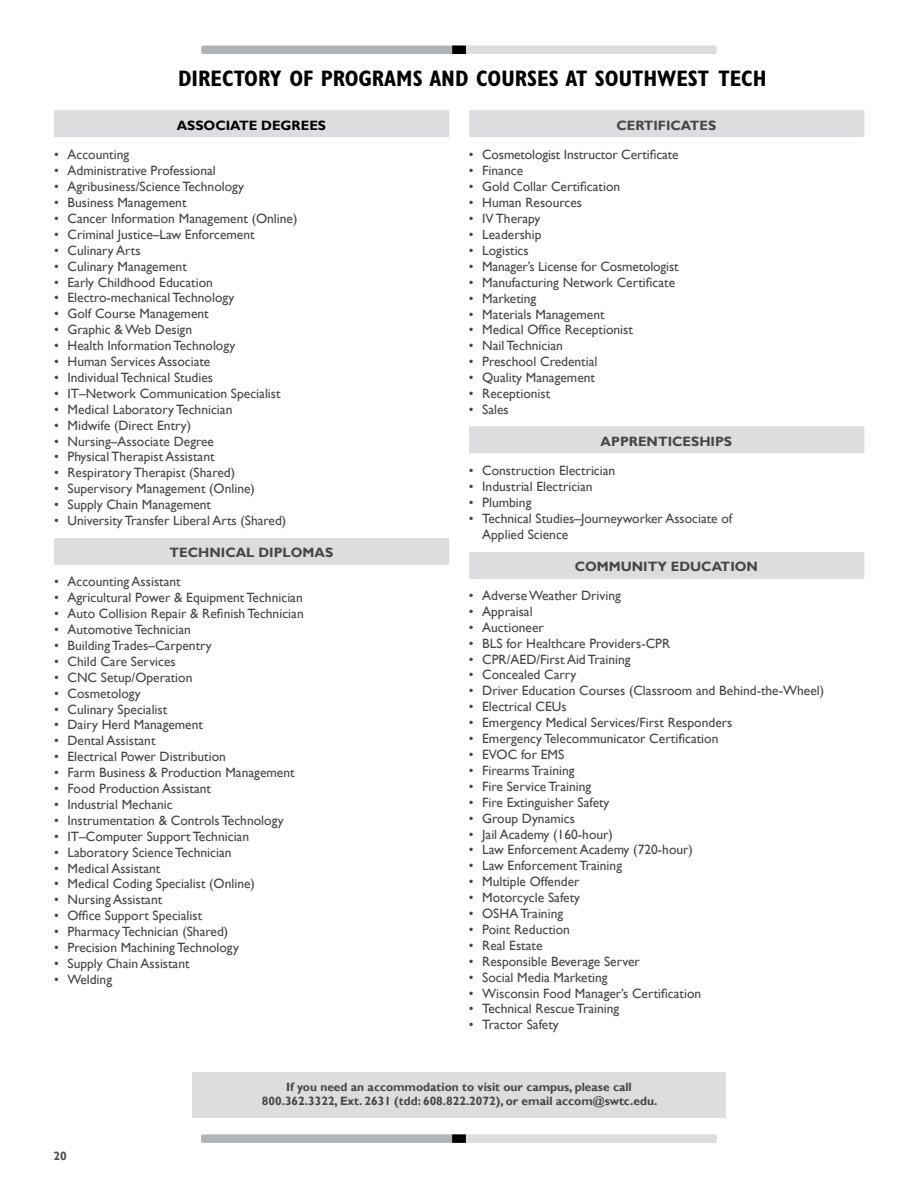
<style>
.page{position:relative;width:918px;height:1188px;background:#fff}
.page>*{position:absolute;margin:0;border:0;box-sizing:border-box;transform-origin:0 0}
.t1{font:700 condensed 22.5px "Gill Sans MT Std";color:#000}
.t2{font:13.5px/15.9px "Gill Sans";color:#464547}
.t3{font:700 13.5px "Gill Sans";color:#464547}
.t4{font:700 13.5px "Gill Sans";color:#000}
.t5{font:700 12px/14.4px "Gill Sans";color:#464547;text-align:center}
.t6{font:700 12px "Gill Sans";color:#4d4d4f}
</style>
<div class="page">
<div style="left:202px;top:46px;width:256px;height:7px;background:#b1b4b6;border-radius:2px"></div>
<div style="left:201px;top:46px;width:258px;height:8px;border:2px solid #b1b4b6;border-radius:2px"></div>
<div style="left:460px;top:46px;width:256px;height:7px;background:#dcddde;border-radius:2px"></div>
<div style="left:459px;top:46px;width:258px;height:8px;border:2px solid #dcddde;border-radius:2px"></div>
<div style="left:452px;top:46px;width:14px;height:8px;background:#000"></div>
<div style="left:202px;top:1135px;width:256px;height:7px;background:#b1b4b6;border-radius:2px"></div>
<div style="left:201px;top:1134px;width:258px;height:9px;border:2px solid #b1b4b6;border-radius:2px"></div>
<div style="left:460px;top:1135px;width:256px;height:7px;background:#dcddde;border-radius:2px"></div>
<div style="left:459px;top:1134px;width:258px;height:9px;border:2px solid #dcddde;border-radius:2px"></div>
<div style="left:452px;top:1134px;width:14px;height:9px;background:#000;border:2px solid #000"></div>
<div style="left:469px;top:110px;width:395px;height:27px;background:#dcddde"></div>
<div style="left:469px;top:552px;width:395px;height:27px;background:#dcddde"></div>
<div style="left:469px;top:426px;width:395px;height:27px;background:#dcddde"></div>
<div style="left:54px;top:538px;width:395px;height:27px;background:#dcddde"></div>
<div style="left:54px;top:110px;width:395px;height:27px;background:#dcddde"></div>
<div style="left:192px;top:1072px;width:534px;height:46px;background:#dcddde"></div>
<h1 class="t1" style="left:178px;top:65px;width:590px">DIRECTORY OF PROGRAMS AND COURSES AT SOUTHWEST TECH</h1>
<p class="t4" style="left:177px;top:117px;width:151px">ASSOCIATE DEGREES</p>
<p class="t2" style="left:54px;top:147px;width:77px">• Accounting</p>
<p class="t2" style="left:54px;top:163px;width:163px">• Administrative Professional</p>
<p class="t2" style="left:54px;top:178px;width:192px">• Agribusiness/Science Technology</p>
<p class="t2" style="left:54px;top:194px;width:134px">• Business Management</p>
<p class="t2" style="left:54px;top:210px;width:245px">• Cancer Information Management (Online)</p>
<p class="t2" style="left:54px;top:226px;width:202px">• Criminal Justice–Law Enforcement</p>
<p class="t2" style="left:54px;top:242px;width:88px">• Culinary Arts</p>
<p class="t2" style="left:54px;top:258px;width:134px">• Culinary Management</p>
<p class="t2" style="left:54px;top:274px;width:160px">• Early Childhood Education</p>
<p class="t2" style="left:54px;top:290px;width:182px">• Electro-mechanical Technology</p>
<p class="t2" style="left:54px;top:306px;width:156px">• Golf Course Management</p>
<p class="t2" style="left:54px;top:322px;width:140px">• Graphic &amp; Web Design</p>
<p class="t2" style="left:54px;top:338px;width:183px">• Health Information Technology</p>
<p class="t2" style="left:54px;top:353px;width:158px">• Human Services Associate</p>
<p class="t2" style="left:54px;top:369px;width:161px">• Individual Technical Studies</p>
<p class="t2" style="left:54px;top:385px;width:228px">• IT–Network Communication Specialist</p>
<p class="t2" style="left:54px;top:401px;width:180px">• Medical Laboratory Technician</p>
<p class="t2" style="left:54px;top:417px;width:139px">• Midwife (Direct Entry)</p>
<p class="t2" style="left:54px;top:433px;width:162px">• Nursing–Associate Degree</p>
<p class="t2" style="left:54px;top:449px;width:162px">• Physical Therapist Assistant</p>
<p class="t2" style="left:54px;top:465px;width:183px">• Respiratory Therapist (Shared)</p>
<p class="t2" style="left:54px;top:481px;width:202px">• Supervisory Management (Online)</p>
<p class="t2" style="left:54px;top:497px;width:159px">• Supply Chain Management</p>
<p class="t2" style="left:54px;top:512px;width:234px">• University Transfer Liberal Arts (Shared)</p>
<p class="t3" style="left:170px;top:544px;width:165px">TECHNICAL DIPLOMAS</p>
<p class="t2" style="left:54px;top:574px;width:128px">• Accounting Assistant</p>
<p class="t2" style="left:54px;top:590px;width:250px">• Agricultural Power &amp; Equipment Technician</p>
<p class="t2" style="left:54px;top:605px;width:251px">• Auto Collision Repair &amp; Refinish Technician</p>
<p class="t2" style="left:54px;top:621px;width:139px">• Automotive Technician</p>
<p class="t2" style="left:54px;top:637px;width:159px">• Building Trades–Carpentry</p>
<p class="t2" style="left:54px;top:653px;width:123px">• Child Care Services</p>
<p class="t2" style="left:54px;top:669px;width:140px">• CNC Setup/Operation</p>
<p class="t2" style="left:54px;top:685px;width:88px">• Cosmetology</p>
<p class="t2" style="left:54px;top:701px;width:115px">• Culinary Specialist</p>
<p class="t2" style="left:54px;top:717px;width:151px">• Dairy Herd Management</p>
<p class="t2" style="left:54px;top:733px;width:103px">• Dental Assistant</p>
<p class="t2" style="left:54px;top:749px;width:173px">• Electrical Power Distribution</p>
<p class="t2" style="left:54px;top:765px;width:242px">• Farm Business &amp; Production Management</p>
<p class="t2" style="left:54px;top:780px;width:159px">• Food Production Assistant</p>
<p class="t2" style="left:54px;top:796px;width:120px">• Industrial Mechanic</p>
<p class="t2" style="left:54px;top:812px;width:231px">• Instrumentation &amp; Controls Technology</p>
<p class="t2" style="left:54px;top:828px;width:197px">• IT–Computer Support Technician</p>
<p class="t2" style="left:54px;top:844px;width:179px">• Laboratory Science Technician</p>
<p class="t2" style="left:54px;top:860px;width:108px">• Medical Assistant</p>
<p class="t2" style="left:54px;top:876px;width:202px">• Medical Coding Specialist (Online)</p>
<p class="t2" style="left:54px;top:892px;width:110px">• Nursing Assistant</p>
<p class="t2" style="left:54px;top:908px;width:150px">• Office Support Specialist</p>
<p class="t2" style="left:54px;top:924px;width:176px">• Pharmacy Technician (Shared)</p>
<p class="t2" style="left:54px;top:939px;width:186px">• Precision Machining Technology</p>
<p class="t2" style="left:54px;top:955px;width:137px">• Supply Chain Assistant</p>
<p class="t2" style="left:54px;top:971px;width:60px">• Welding</p>
<p class="t3" style="left:616px;top:117px;width:101px">CERTIFICATES</p>
<p class="t2" style="left:469px;top:147px;width:211px">• Cosmetologist Instructor Certificate</p>
<p class="t2" style="left:469px;top:163px;width:56px">• Finance</p>
<p class="t2" style="left:469px;top:179px;width:153px">• Gold Collar Certification</p>
<p class="t2" style="left:469px;top:195px;width:115px">• Human Resources</p>
<p class="t2" style="left:469px;top:210px;width:73px">• IV Therapy</p>
<p class="t2" style="left:469px;top:226px;width:74px">• Leadership</p>
<p class="t2" style="left:469px;top:242px;width:62px">• Logistics</p>
<p class="t2" style="left:469px;top:258px;width:211px">• Manager’s License for Cosmetologist</p>
<p class="t2" style="left:469px;top:274px;width:208px">• Manufacturing Network Certificate</p>
<p class="t2" style="left:469px;top:290px;width:69px">• Marketing</p>
<p class="t2" style="left:469px;top:306px;width:137px">• Materials Management</p>
<p class="t2" style="left:469px;top:322px;width:166px">• Medical Office Receptionist</p>
<p class="t2" style="left:469px;top:338px;width:96px">• Nail Technician</p>
<p class="t2" style="left:469px;top:354px;width:130px">• Preschool Credential</p>
<p class="t2" style="left:469px;top:369px;width:128px">• Quality Management</p>
<p class="t2" style="left:469px;top:385px;width:83px">• Receptionist</p>
<p class="t2" style="left:469px;top:401px;width:42px">• Sales</p>
<p class="t3" style="left:601px;top:433px;width:133px">APPRENTICESHIPS</p>
<p class="t2" style="left:469px;top:463px;width:148px">• Construction Electrician</p>
<p class="t2" style="left:469px;top:478px;width:125px">• Industrial Electrician</p>
<p class="t2" style="left:469px;top:494px;width:64px">• Plumbing</p>
<p class="t2" style="left:482px;top:510px;width:252px;text-indent:-14px">• Technical Studies–Journeyworker Associate of<br>Applied Science</p>
<p class="t3" style="left:575px;top:558px;width:185px">COMMUNITY EDUCATION</p>
<p class="t2" style="left:469px;top:587px;width:154px">• Adverse Weather Driving</p>
<p class="t2" style="left:469px;top:603px;width:65px">• Appraisal</p>
<p class="t2" style="left:469px;top:619px;width:77px">• Auctioneer</p>
<p class="t2" style="left:469px;top:635px;width:203px">• BLS for Healthcare Providers-CPR</p>
<p class="t2" style="left:469px;top:651px;width:163px">• CPR/AED/First Aid Training</p>
<p class="t2" style="left:469px;top:667px;width:109px">• Concealed Carry</p>
<p class="t2" style="left:469px;top:683px;width:357px">• Driver Education Courses (Classroom and Behind-the-Wheel)</p>
<p class="t2" style="left:469px;top:699px;width:99px">• Electrical CEUs</p>
<p class="t2" style="left:469px;top:715px;width:265px">• Emergency Medical Services/First Responders</p>
<p class="t2" style="left:469px;top:730px;width:251px">• Emergency Telecommunicator Certification</p>
<p class="t2" style="left:469px;top:746px;width:97px">• EVOC for EMS</p>
<p class="t2" style="left:469px;top:762px;width:107px">• Firearms Training</p>
<p class="t2" style="left:469px;top:778px;width:124px">• Fire Service Training</p>
<p class="t2" style="left:469px;top:794px;width:142px">• Fire Extinguisher Safety</p>
<p class="t2" style="left:469px;top:810px;width:108px">• Group Dynamics</p>
<p class="t2" style="left:469px;top:826px;width:146px">• Jail Academy (160-hour)</p>
<p class="t2" style="left:469px;top:842px;width:226px">• Law Enforcement Academy (720-hour)</p>
<p class="t2" style="left:469px;top:858px;width:155px">• Law Enforcement Training</p>
<p class="t2" style="left:469px;top:874px;width:112px">• Multiple Offender</p>
<p class="t2" style="left:469px;top:889px;width:113px">• Motorcycle Safety</p>
<p class="t2" style="left:469px;top:905px;width:96px">• OSHA Training</p>
<p class="t2" style="left:469px;top:921px;width:103px">• Point Reduction</p>
<p class="t2" style="left:469px;top:937px;width:75px">• Real Estate</p>
<p class="t2" style="left:469px;top:953px;width:173px">• Responsible Beverage Server</p>
<p class="t2" style="left:469px;top:969px;width:140px">• Social Media Marketing</p>
<p class="t2" style="left:469px;top:985px;width:234px">• Wisconsin Food Manager’s Certification</p>
<p class="t2" style="left:469px;top:1001px;width:152px">• Technical Rescue Training</p>
<p class="t2" style="left:469px;top:1017px;width:92px">• Tractor Safety</p>
<p class="t6" style="left:54px;top:1149px;width:15px">20</p>
<p class="t5" style="left:262px;top:1080px;width:397px">If you need an accommodation to visit our campus, please call<br>800.362.3322, Ext. 2631 (tdd: 608.822.2072), or email accom@swtc.edu.</p>
</div>
